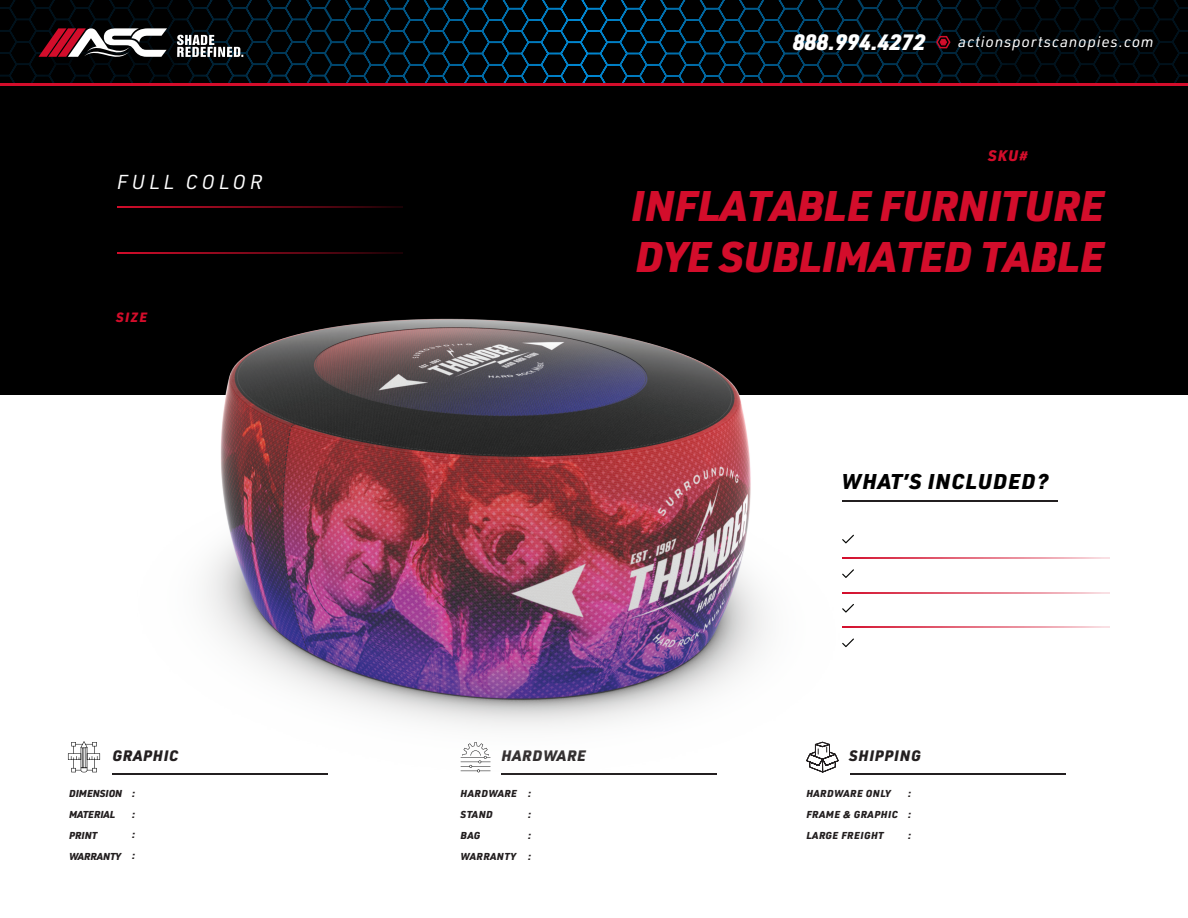
<style>
.page{position:relative;width:1188px;height:918px;background:#fff}
.page>*{position:absolute;margin:0;border:0;box-sizing:border-box;transform-origin:0 0}
.t1{font:italic 900 42px/50.4px "URWDIN";color:#d30d2b}
.t2{font:italic 900 21.75px "URWDIN";color:#fff}
.t3{font:italic 900 21px "URWDIN";letter-spacing:.05em;color:#000}
.t4{font:italic 19.8px "URWDIN";letter-spacing:.2em;color:#fff}
.t5{font:italic 15px "URWDIN";letter-spacing:.05em;color:#fff}
.t6{font:italic 900 15px "URWDIN";color:#d30d2b}
.t7{font:italic 900 14.85px "URWDIN";letter-spacing:.05em;color:#231f20}
.t8{font:italic 900 13.2px "URWDIN";color:#d30d2b}
.t9{font:italic 900 9.9px/21px "URWDIN";letter-spacing:.05em;color:#231f20;text-align:justify}
.t10{font:italic 900 9.9px/21px "URWDIN";color:#231f20}
</style>
<div class="page">
<svg style="left:333px;top:0;width:522px;height:83px;background:#00101a"></svg>
<svg style="left:0;top:0;width:333px;height:395px;background:#00060a"></svg>
<svg style="left:855px;top:0;width:333px;height:395px;background:#000306"></svg>
<div style="left:0;top:83px;width:1188px;height:5px;background:#d30d2b"></div>
<div style="left:0;top:86px;width:1188px;height:308px;background:#000"></div>
<img style="left:29px;top:19px;width:164px;height:63px">
<svg style="left:39px;top:28px;width:128px;height:37px"></svg>
<img style="left:783px;top:22px;width:169px;height:60px">
<svg style="left:935px;top:35px;width:16px;height:14px"></svg>
<svg style="left:177px;top:35px;width:66px;height:22px"></svg>
<hr style="left:842px;top:500px;width:216px;height:1px;background:#231f20">
<hr style="left:842px;top:557px;width:267px;height:1px;background:#d30d2b">
<hr style="left:842px;top:592px;width:267px;height:1px;background:#d30d2b">
<hr style="left:842px;top:627px;width:267px;height:1px;background:#d30d2b">
<hr style="left:850px;top:773px;width:216px;height:1px;background:#231f20">
<img style="left:32px;top:206px;width:922px;height:569px">
<h2 class="t2" style="left:793px;top:27px;width:134px">888.994.4272</h2>
<h3 class="t5" style="left:958px;top:32px;width:197px">actionsportscanopies.com</h3>
<h3 class="t4" style="left:117px;top:169px;width:148px">FULL COLOR</h3>
<h3 class="t8" style="left:116px;top:308px;width:33px">SIZE</h3>
<h3 class="t6" style="left:988px;top:145px;width:41px">SKU#</h3>
<h1 class="t1" style="left:631px;top:179px;width:475px">INFLATABLE FURNITURE<br>DYE SUBLIMATED TABLE</h1>
<h3 class="t3" style="left:842px;top:467px;width:209px">WHAT’S INCLUDED?</h3>
<h3 class="t7" style="left:112px;top:745px;width:68px">GRAPHIC</h3>
<h3 class="t7" style="left:501px;top:745px;width:86px">HARDWARE</h3>
<h3 class="t7" style="left:849px;top:745px;width:73px">SHIPPING</h3>
<p class="t10" style="left:69px;top:782px;width:55px">DIMENSION<br>MATERIAL<br>PRINT<br>WARRANTY</p>
<p class="t9" style="left:461px;top:782px;width:58px;text-align:left">HARDWARE<br>STAND<br>BAG<br>WARRANTY</p>
<p class="t9" style="left:806px;top:782px;width:93px;text-align:left">HARDWARE ONLY<br>FRAME &amp; GRAPHIC<br>LARGE FREIGHT</p>
<p class="t9" style="left:132px;top:782px;width:4px">: : : :</p>
<p class="t9" style="left:528px;top:782px;width:4px">: : : :</p>
<p class="t9" style="left:908px;top:782px;width:4px">: : :</p>
</div>
